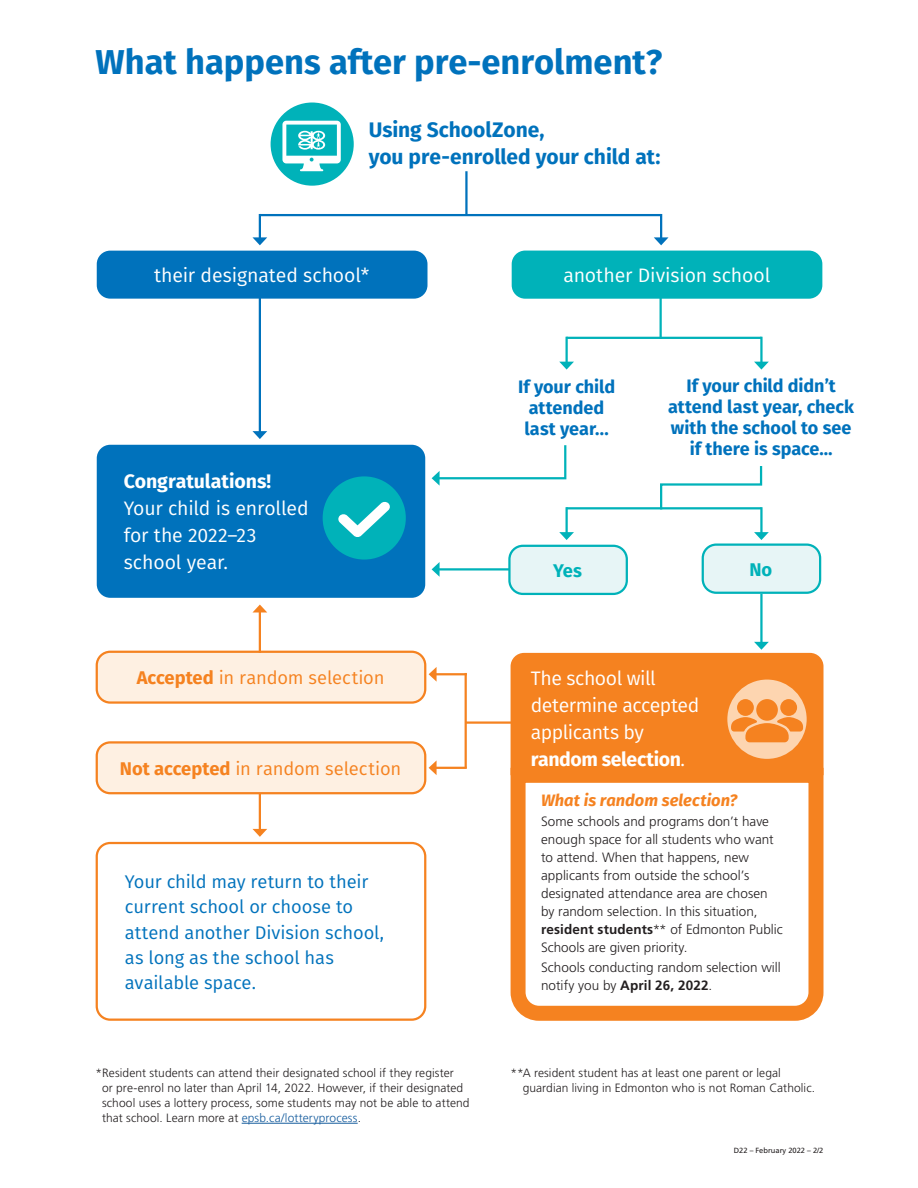
<style>
.page{position:relative;width:918px;height:1188px;background:#fff}
.page>*{position:absolute;margin:0;border:0;box-sizing:border-box;transform-origin:0 0}
.t1{font:700 34.5px "Fira Sans";color:#0072bc}
.t2{font:700 21px/27px "Fira Sans";color:#0072bc}
.t3{font:19.5px/27px "Fira Sans";letter-spacing:-.01em;color:#fff}
.t4{font:19.5px/27px "Fira Sans";letter-spacing:-.03em;color:#fff}
.t5{font:700 19.5px "Fira Sans";letter-spacing:-.005em;color:#fff}
.t6{font:18.3px/25.3px "Fira Sans";letter-spacing:-.005em;color:#0072bc}
.t7{font:18.3px "Fira Sans";letter-spacing:-.01em;color:#f58220}
.t8{font:700 18.3px "Fira Sans";color:#00b2b9}
.t9{font:700 18px/21px "Fira Sans";color:#0072bc;text-align:center}
.t10{font:italic 700 16.5px "Fira Sans";color:#f58220}
.t11{font:300 13.5px/18px "Frutiger LT Std";color:#231f20}
.t12{font:300 12px/15px "Frutiger LT Std";letter-spacing:.005em;color:#231f20}
.t13{font:7.5px "Frutiger LT Std";color:#231f20}
.s1{font-weight:700}
.s2{color:#175d9e}
</style>
<div class="page">
<hr style="left:466px;top:721px;width:53px;height:3px;background:#f58220">
<div style="left:96px;top:842px;width:330px;height:179px;border:2px solid #f58220;border-radius:14px"></div>
<hr style="left:259px;top:214px;width:2px;height:25px;background:#0072bc">
<svg style="left:252px;top:237px;width:15px;height:8px"></svg>
<hr style="left:660px;top:214px;width:2px;height:25px;background:#0072bc">
<svg style="left:654px;top:237px;width:15px;height:8px"></svg>
<hr style="left:260px;top:214px;width:401px;height:2px;background:#0072bc">
<hr style="left:465px;top:171px;width:3px;height:44px;background:#0072bc">
<hr style="left:259px;top:291px;width:2px;height:142px;background:#0072bc">
<svg style="left:252px;top:431px;width:15px;height:8px"></svg>
<div style="left:97px;top:445px;width:328px;height:153px;background:#0072bc;border-radius:14px"></div>
<hr style="left:566px;top:507px;width:195px;height:2px;background:#00b2b9">
<hr style="left:566px;top:507px;width:2px;height:27px;background:#00b2b9">
<svg style="left:559px;top:532px;width:15px;height:8px"></svg>
<hr style="left:760px;top:507px;width:3px;height:27px;background:#00b2b9">
<svg style="left:754px;top:532px;width:15px;height:8px"></svg>
<svg style="left:510px;top:760px;width:314px;height:261px"></svg>
<hr style="left:760px;top:594px;width:3px;height:50px;background:#00b2b9">
<hr style="left:438px;top:568px;width:73px;height:3px;background:#00b2b9">
<svg style="left:432px;top:562px;width:8px;height:15px"></svg>
<hr style="left:242px;top:1123px;width:116px;height:1px;background:#175d9e">
<div style="left:97px;top:251px;width:331px;height:48px;background:#0072bc;border-radius:13px"></div>
<div style="left:512px;top:251px;width:310px;height:48px;background:#00b2b9;border-radius:13px"></div>
<div style="left:509px;top:546px;width:118px;height:48px;background:#e7f5f6;border-radius:13px"></div>
<div style="left:508px;top:545px;width:120px;height:50px;border:2px solid #00b2b9;border-radius:13px"></div>
<div style="left:703px;top:545px;width:117px;height:48px;background:#e7f5f6;border-radius:13px"></div>
<div style="left:702px;top:543px;width:119px;height:51px;border:2px solid #00b2b9;border-radius:13px"></div>
<hr style="left:435px;top:673px;width:32px;height:2px;background:#f58220">
<svg style="left:429px;top:667px;width:8px;height:15px"></svg>
<hr style="left:435px;top:767px;width:32px;height:2px;background:#f58220">
<svg style="left:429px;top:760px;width:8px;height:15px"></svg>
<hr style="left:465px;top:673px;width:2px;height:95px;background:#f58220">
<div style="left:97px;top:652px;width:328px;height:51px;background:#fef0e2;border-radius:14px"></div>
<div style="left:96px;top:651px;width:330px;height:53px;border:2px solid #f58220;border-radius:14px"></div>
<hr style="left:259px;top:611px;width:2px;height:42px;background:#f58220">
<svg style="left:253px;top:605px;width:14px;height:7px"></svg>
<div style="left:97px;top:742px;width:328px;height:51px;background:#fef0e2;border-radius:14px"></div>
<div style="left:96px;top:741px;width:330px;height:53px;border:2px solid #f58220;border-radius:14px"></div>
<hr style="left:259px;top:794px;width:2px;height:37px;background:#f58220">
<svg style="left:252px;top:829px;width:15px;height:8px"></svg>
<hr style="left:566px;top:337px;width:195px;height:2px;background:#00b2b9">
<hr style="left:660px;top:291px;width:2px;height:48px;background:#00b2b9">
<hr style="left:566px;top:337px;width:2px;height:26px;background:#00b2b9">
<svg style="left:559px;top:362px;width:15px;height:8px"></svg>
<hr style="left:760px;top:337px;width:3px;height:26px;background:#00b2b9">
<svg style="left:754px;top:362px;width:15px;height:8px"></svg>
<svg style="left:659px;top:466px;width:104px;height:46px"></svg>
<svg style="left:432px;top:445px;width:135px;height:41px"></svg>
<div style="left:271px;top:103px;width:83px;height:83px;background:#00b2b9;border-radius:50%"></div>
<div style="left:323px;top:476px;width:83px;height:84px;background:#00b2b9;border-radius:50%"></div>
<svg style="left:338px;top:501px;width:52px;height:36px"></svg>
<svg style="left:511px;top:642px;width:313px;height:133px;background:#f6923d"></svg>
<svg style="left:282px;top:121px;width:59px;height:50px"></svg>
<p class="t1" style="left:96px;top:38px;width:568px">What happens after pre-enrolment?</p>
<p class="t2" style="left:369px;top:118px;width:293px">Using SchoolZone,<br>you pre-enrolled your child at:</p>
<p class="t3" style="left:154px;top:263px;width:217px">their designated school*</p>
<p class="t3" style="left:563px;top:263px;width:209px">another Division school</p>
<p class="t5" style="left:124px;top:468px;width:149px">Congratulations!</p>
<p class="t3" style="left:124px;top:497px;width:186px">Your child is enrolled for the 2022–23 school year.</p>
<p class="t7" style="left:137px;top:665px;width:249px"><span class="s1">Accepted</span> in random selection</p>
<p class="t7" style="left:120px;top:756px;width:283px"><span class="s1">Not accepted</span> in random selection</p>
<p class="t6" style="left:125px;top:870px;width:261px">Your child may return to their current school or choose to attend another Division school, as long as the school has available space.</p>
<p class="t12" style="left:102px;top:1066px;width:369px;text-indent:-6px">*Resident students can attend their designated school if they register<br>or pre-enrol no later than April 14, 2022. However, if their designated school uses a lottery process, some students may not be able to attend that school. Learn more at <span class="s2">epsb.ca/lotteryprocess</span>.</p>
<p class="t9" style="left:518px;top:377px;width:99px">If your child attended last year...</p>
<p class="t9" style="left:668px;top:376px;width:188px">If your child didn’t attend last year, check with the school to see if there is space…</p>
<p class="t8" style="left:553px;top:558px;width:30px">Yes</p>
<p class="t8" style="left:749px;top:557px;width:24px">No</p>
<p class="t4" style="left:531px;top:666px;width:170px">The school will determine accepted applicants by <span class="s1">random selection</span>.</p>
<p class="t10" style="left:541px;top:788px;width:198px">What is random selection?</p>
<p class="t11" style="left:541px;top:812px;width:243px">Some schools and programs don’t have enough space for all students who want to attend. When that happens, new applicants from outside the school’s designated attendance area are chosen by random selection. In this situation, <span class="s1">resident students</span>** of Edmonton Public Schools are given priority.</p>
<p class="t11" style="left:541px;top:958px;width:241px">Schools conducting random selection will notify you by <span class="s1">April 26, 2022</span>.</p>
<p class="t12" style="left:523px;top:1066px;width:294px;text-indent:-12px">**A resident student has at least one parent or legal guardian living in Edmonton who is not Roman Catholic.</p>
<p class="t13" style="left:734px;top:1146px;width:91px">D22 – February 2022 – 2/2</p>
</div>
